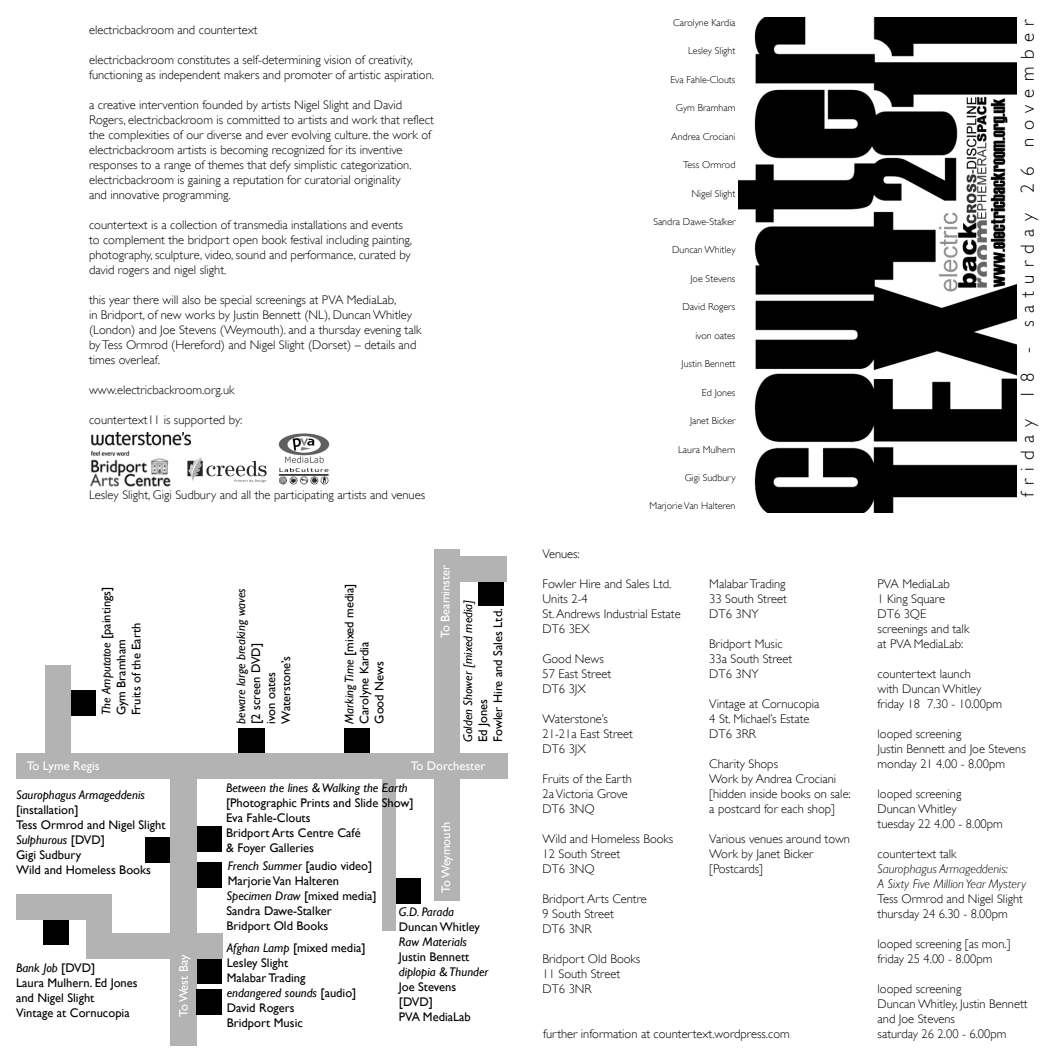
<style>
.page{position:relative;width:1053px;height:1063px;background:#fff}
.page>*{position:absolute;margin:0;border:0;box-sizing:border-box;transform-origin:0 0}
.t1{font:300 18.75px "Gill Sans";letter-spacing:.4em;color:#000}
.t2{font:300 12.5px/15px "Gill Sans";color:#000}
.t3{font:12.5px/15px "Gill Sans";color:#000}
.t4{font:italic 12.5px "Gill Sans";color:#000}
.t5{font:12.5px "Gill Sans";color:#fff}
.t6{font:italic 300 12.5px/15px "Gill Sans";color:#000}
.t7{font:300 10px "Gill Sans";color:#000}
.s1{font-style:italic}
</style>
<div class="page">
<img style="left:738px;top:18px;width:278px;height:495px">
<div style="left:238px;top:728px;width:26px;height:27px;background:#000"></div>
<div style="left:478px;top:580px;width:25px;height:25px;background:#000"></div>
<div style="left:44px;top:919px;width:25px;height:25px;background:#000"></div>
<div style="left:196px;top:827px;width:26px;height:25px;background:#000"></div>
<div style="left:196px;top:863px;width:25px;height:25px;background:#000"></div>
<div style="left:196px;top:958px;width:26px;height:25px;background:#000"></div>
<div style="left:145px;top:837px;width:25px;height:25px;background:#000"></div>
<div style="left:344px;top:728px;width:25px;height:25px;background:#000"></div>
<div style="left:395px;top:878px;width:25px;height:25px;background:#000"></div>
<div style="left:170px;top:778px;width:27px;height:267px;background:#b3b3b3"></div>
<div style="left:383px;top:771px;width:13px;height:159px;background:#b3b3b3"></div>
<div style="left:16px;top:753px;width:491px;height:25px;background:#b3b3b3"></div>
<div style="left:440px;top:556px;width:67px;height:25px;background:#b3b3b3"></div>
<div style="left:86px;top:934px;width:137px;height:25px;background:#b3b3b3"></div>
<div style="left:16px;top:894px;width:94px;height:25px;background:#b3b3b3"></div>
<div style="left:70px;top:690px;width:25px;height:25px;background:#000"></div>
<div style="left:86px;top:894px;width:25px;height:63px;background:#b3b3b3"></div>
<div style="left:434px;top:549px;width:25px;height:351px;background:#b3b3b3"></div>
<div style="left:46px;top:665px;width:25px;height:88px;background:#b3b3b3"></div>
<div style="left:196px;top:989px;width:26px;height:25px;background:#000"></div>
<img style="left:92px;top:432px;width:98px;height:24px">
<img style="left:90px;top:458px;width:81px;height:29px">
<img style="left:278px;top:434px;width:51px;height:51px">
<img style="left:185px;top:455px;width:82px;height:28px">
<p class="t2" style="left:89px;top:23px;width:170px">electricbackroom and countertext</p>
<p class="t2" style="left:89px;top:53px;width:346px">electricbackroom constitutes a self-determining vision of creativity, functioning as independent makers and promoter of artistic aspiration.</p>
<p class="t2" style="left:89px;top:98px;width:346px">a creative intervention founded by artists Nigel Slight and David Rogers, electricbackroom is committed to artists and work that reflect the complexities of our diverse and ever evolving culture. the work of electricbackroom artists is becoming recognized for its inventive responses to a range of themes that defy simplistic categorization. electricbackroom is gaining a reputation for curatorial originality<br>and innovative programming.</p>
<p class="t2" style="left:89px;top:218px;width:324px">countertext is a collection of transmedia installations and events to complement the bridport open book festival including painting, photography, sculpture, video, sound and performance, curated by david rogers and nigel slight.</p>
<p class="t2" style="left:89px;top:293px;width:334px">this year there will also be special screenings at PVA MediaLab,<br>in Bridport, of new works by Justin Bennett (NL), Duncan Whitley (London) and Joe Stevens (Weymouth). and a thursday evening talk byTess Ormrod (Hereford) and Nigel Slight (Dorset) – details and times overleaf.</p>
<p class="t2" style="left:89px;top:383px;width:147px">www.electricbackroom.org.uk</p>
<p class="t2" style="left:89px;top:413px;width:155px">countertext11 is supported by:</p>
<p class="t2" style="left:89px;top:488px;width:337px">Lesley Slight, Gigi Sudbury and all the participating artists and venues</p>
<p class="t3" style="left:99px;top:715px;width:130px;rotate:-90deg"><span class="s1">The Amputatoe</span> [paintings]<br>Gym Bramham<br>Fruits of the Earth</p>
<p class="t4" style="left:234px;top:724px;width:137px;rotate:-90deg">beware large breaking waves</p>
<p class="t3" style="left:248px;top:724px;width:82px;rotate:-90deg">[2 screen DVD] ivon oates<br>Waterstone’s</p>
<p class="t3" style="left:341px;top:724px;width:142px;rotate:-90deg"><span class="s1">MarkingTime</span> [mixed media]<br>Carolyne Kardia<br>Good News</p>
<p class="t5" style="left:438px;top:638px;width:74px;rotate:-90deg">To Beaminster</p>
<p class="t4" style="left:461px;top:742px;width:144px;rotate:-90deg">Golden Shower [mixed media]</p>
<p class="t3" style="left:475px;top:742px;width:135px;rotate:-90deg">Ed Jones<br>Fowler Hire and Sales Ltd.</p>
<p class="t5" style="left:27px;top:759px;width:74px">To Lyme Regis</p>
<p class="t5" style="left:411px;top:759px;width:76px">To Dorchester</p>
<p class="t4" style="left:226px;top:781px;width:183px">Between the lines &amp;Walking the Earth</p>
<p class="t3" style="left:226px;top:795px;width:189px">[Photographic Prints and Slide Show]<br>Eva Fahle-Clouts<br>Bridport Arts Centre Café<br>&amp; Foyer Galleries</p>
<p class="t4" style="left:16px;top:788px;width:130px">Saurophagus Armageddenis</p>
<p class="t3" style="left:16px;top:802px;width:151px">[installation]<br>Tess Ormrod and Nigel Slight<br><span class="s1">Sulphurous</span> [DVD]<br>Gigi Sudbury<br>Wild and Homeless Books</p>
<p class="t5" style="left:438px;top:893px;width:72px;rotate:-90deg">ToWeymouth</p>
<p class="t3" style="left:226px;top:859px;width:151px"><span class="s1">French Summer</span> [audio video]<br>MarjorieVan Halteren<br><span class="s1">Specimen Draw</span> [mixed media]<br>Sandra Dawe-Stalker<br>Bridport Old Books</p>
<p class="t4" style="left:399px;top:904px;width:57px">G.D. Parada</p>
<p class="t3" style="left:399px;top:919px;width:83px">DuncanWhitley</p>
<p class="t4" style="left:399px;top:934px;width:69px">Raw Materials</p>
<p class="t3" style="left:399px;top:949px;width:72px">Justin Bennett</p>
<p class="t4" style="left:399px;top:964px;width:91px">diplopia &amp;Thunder</p>
<p class="t3" style="left:399px;top:979px;width:73px">Joe Stevens [DVD]<br>PVA MediaLab</p>
<p class="t3" style="left:227px;top:940px;width:140px"><span class="s1">Afghan Lamp</span> [mixed media]<br>Lesley Slight<br>Malabar Trading<br><span class="s1">endangered sounds</span> [audio]<br>David Rogers<br>Bridport Music</p>
<p class="t5" style="left:176px;top:1017px;width:64px;rotate:-90deg">ToWest Bay</p>
<p class="t3" style="left:16px;top:961px;width:123px"><span class="s1">Bank Job</span> [DVD]<br>Laura Mulhern. Ed Jones and Nigel Slight<br>Vintage at Cornucopia</p>
<p class="t7" style="left:673px;top:17px;width:64px">Carolyne Kardia</p>
<p class="t7" style="left:688px;top:45px;width:49px">Lesley Slight</p>
<p class="t7" style="left:670px;top:74px;width:67px">Eva Fahle-Clouts</p>
<p class="t7" style="left:675px;top:102px;width:61px">Gym Bramham</p>
<p class="t7" style="left:671px;top:131px;width:66px">Andrea Crociani</p>
<p class="t7" style="left:683px;top:159px;width:54px">Tess Ormrod</p>
<p class="t7" style="left:691px;top:188px;width:45px">Nigel Slight</p>
<p class="t7" style="left:653px;top:216px;width:84px">Sandra Dawe-Stalker</p>
<p class="t7" style="left:672px;top:244px;width:65px">Duncan Whitley</p>
<p class="t7" style="left:690px;top:273px;width:46px">Joe Stevens</p>
<p class="t7" style="left:682px;top:301px;width:54px">David Rogers</p>
<p class="t7" style="left:695px;top:330px;width:42px">ivon oates</p>
<p class="t7" style="left:681px;top:358px;width:55px">Justin Bennett</p>
<p class="t7" style="left:702px;top:387px;width:35px">Ed Jones</p>
<p class="t7" style="left:690px;top:415px;width:47px">Janet Bicker</p>
<p class="t7" style="left:678px;top:444px;width:59px">Laura Mulhern</p>
<p class="t7" style="left:684px;top:472px;width:52px">Gigi Sudbury</p>
<p class="t7" style="left:649px;top:500px;width:87px">MarjorieVan Halteren</p>
<p class="t2" style="left:542px;top:546px;width:39px">Venues:</p>
<p class="t2" style="left:542px;top:576px;width:140px">Fowler Hire and Sales Ltd.<br>Units 2-4<br>St.Andrews Industrial Estate<br>DT6 3EX</p>
<p class="t2" style="left:542px;top:651px;width:70px">Good News<br>57 East Street<br>DT6 3JX</p>
<p class="t2" style="left:542px;top:711px;width:92px">Waterstone’s<br>21-21a East Street<br>DT6 3JX</p>
<p class="t2" style="left:542px;top:771px;width:91px">Fruits of the Earth<br>2aVictoria Grove<br>DT6 3NQ</p>
<p class="t2" style="left:542px;top:831px;width:132px">Wild and Homeless Books<br>12 South Street<br>DT6 3NQ</p>
<p class="t2" style="left:542px;top:891px;width:106px">Bridport Arts Centre<br>9 South Street<br>DT6 3NR</p>
<p class="t2" style="left:542px;top:951px;width:99px">Bridport Old Books<br>11 South Street<br>DT6 3NR</p>
<p class="t2" style="left:709px;top:576px;width:79px;text-align:justify">MalabarTrading 33 South Street DT6 3NY</p>
<p class="t2" style="left:709px;top:636px;width:84px">Bridport Music<br>33a South Street<br>DT6 3NY</p>
<p class="t2" style="left:709px;top:696px;width:112px">Vintage at Cornucopia<br>4 St. Michael’s Estate<br>DT6 3RR</p>
<p class="t2" style="left:709px;top:756px;width:143px">Charity Shops<br>Work by Andrea Crociani [hidden inside books on sale: a postcard for each shop]</p>
<p class="t2" style="left:709px;top:831px;width:142px">Various venues around town<br>Work by Janet Bicker [Postcards]</p>
<p class="t2" style="left:543px;top:1026px;width:248px">further information at countertext.wordpress.com</p>
<h1 class="t1" style="left:1016px;top:497px;width:480px;rotate:-90deg">friday 18 - saturday 26 november</h1>
<p class="t2" style="left:877px;top:576px;width:93px">PVA MediaLab<br>1 King Square<br>DT6 3QE screenings and talk at PVA MediaLab:</p>
<p class="t2" style="left:877px;top:666px;width:126px">countertext launch<br>with Duncan Whitley friday 18 7.30 - 10.00pm</p>
<p class="t2" style="left:877px;top:726px;width:150px">looped screening<br>Justin Bennett and Joe Stevens monday 21 4.00 - 8.00pm</p>
<p class="t2" style="left:877px;top:786px;width:127px">looped screening<br>Duncan Whitley<br>tuesday 22 4.00 - 8.00pm</p>
<p class="t2" style="left:877px;top:846px;width:80px">countertext talk</p>
<p class="t6" style="left:877px;top:861px;width:150px">Saurophagus Armageddenis:<br>A Sixty Five MillionYear Mystery</p>
<p class="t2" style="left:877px;top:891px;width:147px">Tess Ormrod and Nigel Slight thursday 24 6.30 - 8.00pm</p>
<p class="t2" style="left:877px;top:936px;width:134px">looped screening [as mon.] friday 25 4.00 - 8.00pm</p>
<p class="t2" style="left:877px;top:981px;width:151px">looped screening<br>Duncan Whitley, Justin Bennett and Joe Stevens<br>saturday 26 2.00 - 6.00pm</p>
</div>
